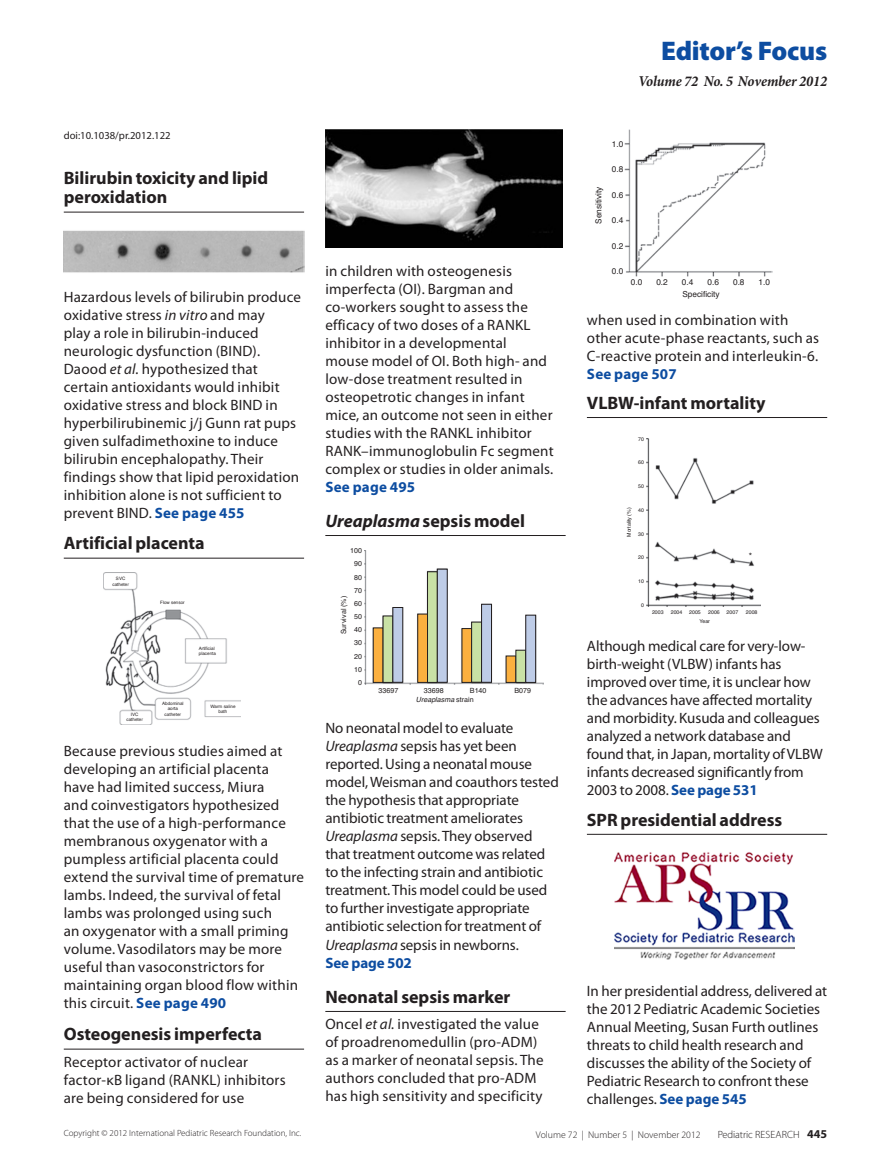
<style>
.page{position:relative;width:891px;height:1175px;background:#fff}
.page>*{position:absolute;margin:0;border:0;box-sizing:border-box;transform-origin:0 0}
.t1{font:900 27px "Myriad Pro";letter-spacing:-.01em;color:#0d4da1}
.t2{font:700 18px/19.5px "Myriad Pro";color:#231f20}
.t3{font:15px/18px "Myriad Pro";letter-spacing:.015em;color:#231f20}
.t4{font:15px/18px "Myriad Pro";letter-spacing:-.005em;color:#231f20}
.t5{font:italic 700 15px "Minion Pro";letter-spacing:-.01em;color:#231f20;scale:.95 1}
.t6{font:700 15px "Myriad Pro";letter-spacing:.015em;color:#0d4da1}
.t7{font:10.65px "Myriad Pro";color:#231f20}
.t8{font:300 10.5px "Myriad Pro";letter-spacing:.01em;color:#231f20}
.t9{font:300 9.75px "Myriad Pro";color:#231f20}
.t10{font:300 9px "Myriad Pro";color:#231f20}
.t11{font:8.85px "Helvetica 2";color:#231f20}
.t12{font:8.25px/11.6px "Helvetica";color:#231f20}
.t13{font:7.2px/13px "Helvetica 4";color:#231f20;text-align:center}
.t14{font:italic 7.2px "Helvetica";color:#231f20}
.t15{font:5.25px "Helvetica 2";color:#231f20}
.t16{font:4.5px/5.4px "Helvetica 3";color:#231f20;text-align:center}
.s1{font-style:italic}
.s2{font-weight:700;color:#0d4da1}
.s3{font-family:"Helvetica 4";font-style:normal}
.s4{font-weight:700;font-size:12px}
</style>
<div class="page">
<hr style="left:64px;top:212px;width:240px;height:1px;background:#231f20">
<hr style="left:64px;top:558px;width:240px;height:1px;background:#231f20">
<hr style="left:64px;top:1048px;width:240px;height:1px;background:#231f20">
<hr style="left:325px;top:535px;width:241px;height:1px;background:#231f20">
<hr style="left:325px;top:1011px;width:241px;height:1px;background:#231f20">
<hr style="left:587px;top:417px;width:240px;height:1px;background:#231f20">
<hr style="left:587px;top:834px;width:240px;height:1px;background:#231f20">
<img style="left:64px;top:230px;width:240px;height:43px">
<img style="left:104px;top:572px;width:136px;height:152px">
<img style="left:364px;top:550px;width:180px;height:134px">
<div style="left:373px;top:627px;width:10px;height:55px;background:#fbb03f;border:1px solid #231f20"></div>
<div style="left:417px;top:614px;width:11px;height:68px;background:#fbb03f;border:1px solid #231f20"></div>
<div style="left:462px;top:628px;width:10px;height:54px;background:#fbb03f"></div>
<div style="left:506px;top:656px;width:10px;height:26px;background:#fbb03f;border:1px solid #231f20"></div>
<div style="left:383px;top:616px;width:10px;height:66px;background:#c9e1a5;border:1px solid #231f20"></div>
<div style="left:427px;top:571px;width:11px;height:111px;background:#c9e1a5;border:1px solid #231f20"></div>
<div style="left:471px;top:622px;width:11px;height:60px;background:#c9e1a5;border:1px solid #231f20"></div>
<div style="left:516px;top:650px;width:10px;height:32px;background:#c9e1a5;border:1px solid #231f20"></div>
<div style="left:526px;top:615px;width:10px;height:67px;background:#becce7;border:1px solid #231f20"></div>
<div style="left:481px;top:604px;width:11px;height:78px;background:#becce7;border:1px solid #231f20"></div>
<div style="left:437px;top:569px;width:10px;height:113px;background:#becce7;border:1px solid #231f20"></div>
<div style="left:393px;top:607px;width:10px;height:75px;background:#becce7;border:1px solid #231f20"></div>
<img style="left:624px;top:129px;width:149px;height:147px">
<img style="left:325px;top:130px;width:238px;height:117px">
<img style="left:647px;top:438px;width:114px;height:168px">
<img style="left:614px;top:852px;width:180px;height:107px">
<p class="t7" style="left:64px;top:129px;width:108px">doi:10.1038/pr.2012.122</p>
<p class="t2" style="left:64px;top:168px;width:206px">Bilirubin toxicity and lipid peroxidation</p>
<p class="t3" style="left:64px;top:288px;width:239px">Hazardous levels of bilirubin produce oxidative stress <span class="s1">in vitro</span> and may<br>play a role in bilirubin-induced neurologic dysfunction (BIND).<br>Daood <span class="s1">et al.</span> hypothesized that certain antioxidants would inhibit oxidative stress and block BIND in hyperbilirubinemic j/j Gunn rat pups given sulfadimethoxine to induce bilirubin encephalopathy. Their findings show that lipid peroxidation inhibition alone is not sufficient to prevent BIND. <span class="s2">See page 455</span></p>
<p class="t2" style="left:64px;top:534px;width:142px">Artificial placenta</p>
<p class="t16" style="left:112px;top:576px;width:18px">SVC catheter</p>
<p class="t16" style="left:160px;top:599px;width:26px">Flow sensor</p>
<p class="t16" style="left:199px;top:646px;width:19px;text-align:left">Artificial placenta</p>
<p class="t16" style="left:126px;top:712px;width:18px">IVC catheter</p>
<p class="t16" style="left:162px;top:701px;width:23px">Abdominal aorta catheter</p>
<p class="t16" style="left:210px;top:703px;width:27px">Warm saline bath</p>
<p class="t3" style="left:64px;top:742px;width:242px">Because previous studies aimed at developing an artificial placenta<br>have had limited success, Miura<br>and coinvestigators hypothesized that the use of a high-performance membranous oxygenator with a pumpless artificial placenta could extend the survival time of premature lambs. Indeed, the survival of fetal lambs was prolonged using such<br>an oxygenator with a small priming volume. Vasodilators may be more useful than vasoconstrictors for maintaining organ blood flow within this circuit. <span class="s2">See page 490</span></p>
<p class="t2" style="left:64px;top:1024px;width:200px">Osteogenesis imperfecta</p>
<p class="t3" style="left:64px;top:1053px;width:223px">Receptor activator of nuclear factor-κB ligand (RANKL) inhibitors are being considered for use</p>
<p class="t3" style="left:325px;top:262px;width:230px">in children with osteogenesis imperfecta (OI). Bargman and co-workers sought to assess the efficacy of two doses of a RANKL inhibitor in a developmental mouse model of OI. Both high- and low-dose treatment resulted in osteopetrotic changes in infant mice, an outcome not seen in either studies with the RANKL inhibitor<br>RANK–immunoglobulin Fc segment complex or studies in older animals.</p>
<p class="t6" style="left:325px;top:478px;width:91px">See page 495</p>
<p class="t2" style="left:325px;top:511px;width:201px"><span class="s1">Ureaplasma</span> sepsis model</p>
<p class="t13" style="left:350px;top:544px;width:13px">100<br>90<br>80<br>70</p>
<p class="t13" style="left:354px;top:597px;width:9px;text-align:justify">60<br>50<br>40<br>30<br>20</p>
<p class="t13" style="left:354px;top:663px;width:9px">10<br>0</p>
<p class="t13" style="left:337px;top:634px;width:40px;rotate:-90deg">Survival (%)</p>
<p class="t13" style="left:379px;top:684px;width:21px">33697</p>
<p class="t13" style="left:424px;top:684px;width:21px">33698</p>
<p class="t13" style="left:470px;top:684px;width:18px">B140</p>
<p class="t14" style="left:416px;top:694px;width:59px">Ureaplasma <span class="s3">strain</span></p>
<p class="t13" style="left:515px;top:684px;width:18px">B079</p>
<p class="t4" style="left:325px;top:719px;width:235px">No neonatal model to evaluate<br><span class="s1">Ureaplasma</span> sepsis has yet been reported. Using a neonatal mouse model, Weisman and coauthors tested the hypothesis that appropriate antibiotic treatment ameliorates<br><span class="s1">Ureaplasma</span> sepsis. They observed that treatment outcome was related to the infecting strain and antibiotic treatment. This model could be used to further investigate appropriate antibiotic selection for treatment of<br><span class="s1">Ureaplasma</span> sepsis in newborns.<br><span class="s2">See page 502</span></p>
<p class="t2" style="left:325px;top:987px;width:187px">Neonatal sepsis marker</p>
<p class="t3" style="left:325px;top:1015px;width:220px">Oncel <span class="s1">et al.</span> investigated the value of proadrenomedullin (pro-ADM) as a marker of neonatal sepsis. The authors concluded that pro-ADM has high sensitivity and specificity</p>
<h1 class="t1" style="left:661px;top:36px;width:167px">Editor’s Focus</h1>
<p class="t5" style="left:638px;top:72px;width:201px">Volume 72 No. 5 November 2012</p>
<p class="t12" style="left:593px;top:224px;width:39px;rotate:-90deg">Sensitivity</p>
<p class="t12" style="left:612px;top:138px;width:13px">1.0</p>
<p class="t12" style="left:612px;top:164px;width:13px">0.8</p>
<p class="t12" style="left:612px;top:189px;width:13px">0.6</p>
<p class="t12" style="left:612px;top:215px;width:13px">0.4</p>
<p class="t12" style="left:612px;top:240px;width:13px">0.2</p>
<p class="t12" style="left:612px;top:266px;width:13px">0.0</p>
<p class="t12" style="left:631px;top:276px;width:13px">0.0</p>
<p class="t12" style="left:656px;top:276px;width:13px">0.2</p>
<p class="t12" style="left:682px;top:276px;width:39px">0.4<br>Specificity</p>
<p class="t12" style="left:707px;top:276px;width:13px">0.6</p>
<p class="t12" style="left:733px;top:276px;width:13px">0.8</p>
<p class="t12" style="left:759px;top:276px;width:13px">1.0</p>
<p class="t3" style="left:587px;top:311px;width:234px">when used in combination with other acute-phase reactants, such as<br>C-reactive protein and interleukin-6.</p>
<p class="t6" style="left:587px;top:365px;width:91px">See page 507</p>
<p class="t2" style="left:587px;top:393px;width:180px">VLBW-infant mortality</p>
<p class="t15" style="left:638px;top:435px;width:7px">70</p>
<p class="t15" style="left:638px;top:458px;width:7px">60</p>
<p class="t15" style="left:638px;top:482px;width:7px">50</p>
<p class="t15" style="left:638px;top:506px;width:7px">40</p>
<p class="t15" style="left:638px;top:529px;width:7px">30</p>
<p class="t15" style="left:638px;top:553px;width:7px">20</p>
<p class="t15" style="left:638px;top:577px;width:7px">10</p>
<p class="t15" style="left:641px;top:601px;width:4px">0</p>
<p class="t15" style="left:625px;top:537px;width:31px;rotate:-90deg">Mortality (%)</p>
<p class="t11" style="left:749px;top:549px;width:5px">*</p>
<p class="t15" style="left:652px;top:608px;width:13px">2003</p>
<p class="t15" style="left:671px;top:608px;width:13px">2004</p>
<p class="t15" style="left:689px;top:608px;width:13px">2005</p>
<p class="t15" style="left:708px;top:608px;width:13px">2006</p>
<p class="t15" style="left:727px;top:608px;width:13px">2007</p>
<p class="t15" style="left:746px;top:608px;width:13px">2008</p>
<p class="t15" style="left:700px;top:617px;width:12px">Year</p>
<p class="t4" style="left:587px;top:637px;width:238px">Although medical care for very-low&shy;birth-weight (VLBW) infants has improved over time, it is unclear how the advances have affected mortality and morbidity. Kusuda and colleagues analyzed a network database and found that, in Japan, mortality of VLBW infants decreased significantly from 2003 to 2008. <span class="s2">See page 531</span></p>
<p class="t2" style="left:587px;top:810px;width:197px">SPR presidential address</p>
<p class="t3" style="left:587px;top:982px;width:242px">In her presidential address, delivered at the 2012 Pediatric Academic Societies Annual Meeting, Susan Furth outlines threats to child health research and discusses the ability of the Society of Pediatric Research to confront these challenges. <span class="s2">See page 545</span></p>
<p class="t10" style="left:64px;top:1128px;width:239px">Copyright © 2012 International Pediatric Research Foundation, Inc.</p>
<p class="t9" style="left:536px;top:1129px;width:166px">Volume 72 | Number 5 | November 2012</p>
<p class="t8" style="left:718px;top:1129px;width:111px">Pediatric Research <span class="s4">445</span></p>
</div>
